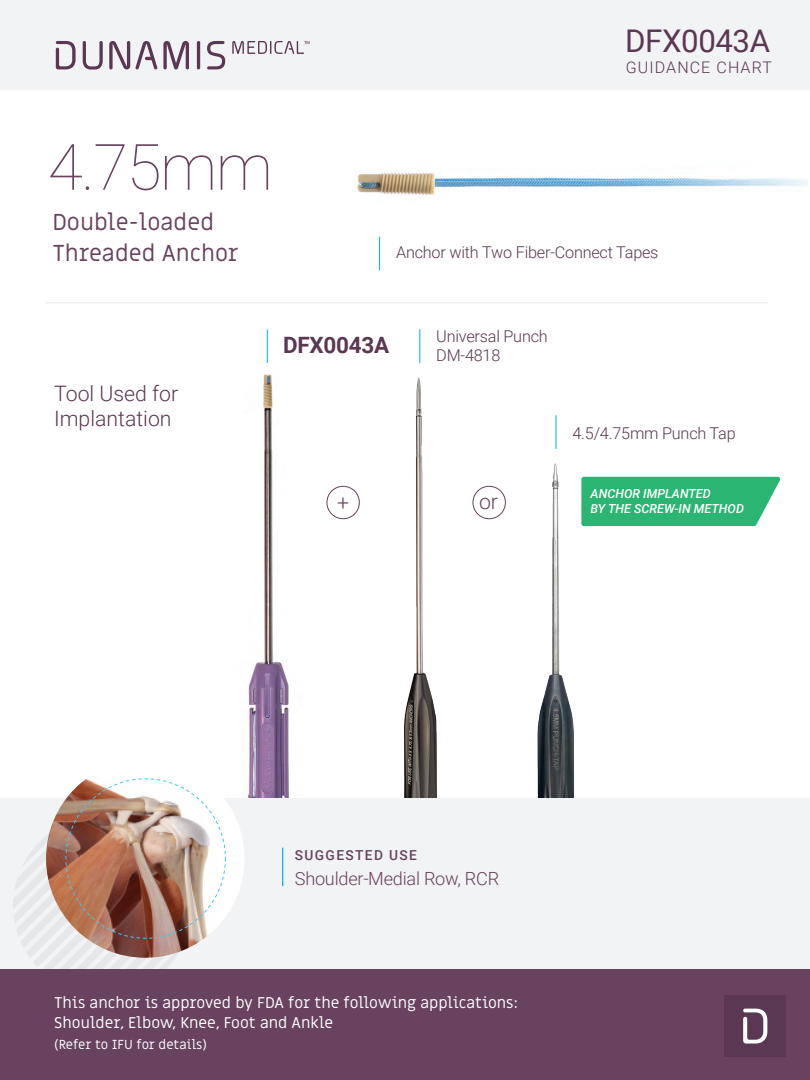
<style>
.page{position:relative;width:810px;height:1080px;background:#fff}
.page>*{position:absolute;margin:0;border:0;box-sizing:border-box;transform-origin:0 0}
.t1{font:100 63.94px "Roboto";color:#68425e}
.t2{font:31.25px "Roboto";letter-spacing:-.015em;color:#5a3752}
.t3{font:23.19px/30.6px "Miriam Libre";color:#68425e}
.t4{font:700 22.5px "Roboto";letter-spacing:-.015em;color:#5a3752}
.t5{font:300 21.25px/24.4px "Roboto";color:#5a3752}
.t6{font:300 21.25px "Roboto";color:#68425e}
.t7{font:300 18.12px "Roboto";letter-spacing:-.015em;color:#68425e}
.t8{font:300 16.25px/19.5px "Roboto";letter-spacing:-.015em;color:#5a3752}
.t9{font:300 16px "Roboto";letter-spacing:.07em;color:#5a3752}
.t10{font:15.62px/20.6px "Miriam Libre";color:#fff}
.t11{font:500 13.75px "Roboto";letter-spacing:.1em;color:#68425e}
.t12{font:13.12px "Miriam Libre";letter-spacing:-.005em;color:#fff}
.t13{font:italic 500 12.5px/15px "Roboto";color:#fff}
</style>
<div class="page">
<div style="left:0;top:0;width:810px;height:89px;background:#f2f3f4"></div>
<img style="left:404px;top:360px;width:33px;height:438px">
<img style="left:537px;top:445px;width:49px;height:353px">
<img style="left:247px;top:374px;width:42px;height:424px">
<hr style="left:267px;top:329px;width:1px;height:34px;background:#00aeef">
<img style="left:357px;top:172px;width:451px;height:67px">
<div style="left:0;top:798px;width:810px;height:171px;background:#f2f3f4"></div>
<svg style="left:13px;top:837px;width:162px;height:132px"></svg>
<div style="left:0;top:969px;width:810px;height:111px;background:#68425e"></div>
<div style="left:725px;top:995px;width:61px;height:62px;background:#5a3752"></div>
<svg style="left:743px;top:1009px;width:24px;height:35px"></svg>
<svg style="left:56px;top:41px;width:20px;height:28px"></svg>
<svg style="left:83px;top:41px;width:20px;height:29px"></svg>
<svg style="left:109px;top:41px;width:21px;height:28px"></svg>
<svg style="left:136px;top:41px;width:21px;height:29px"></svg>
<svg style="left:163px;top:41px;width:26px;height:28px"></svg>
<hr style="left:197px;top:41px;width:3px;height:28px;background:#5a3752;border-radius:2px">
<svg style="left:207px;top:41px;width:18px;height:28px"></svg>
<svg style="left:232px;top:41px;width:78px;height:13px"></svg>
<hr style="left:420px;top:329px;width:1px;height:34px;background:#00aeef">
<hr style="left:556px;top:415px;width:1px;height:34px;background:#00aeef">
<img style="left:46px;top:778px;width:198px;height:180px">
<hr style="left:379px;top:237px;width:1px;height:33px;background:#00aeef">
<hr style="left:46px;top:303px;width:722px;height:1px;background:#e6e7e9">
<svg style="left:581px;top:477px;width:200px;height:49px;background:#38b97a"></svg>
<div style="left:327px;top:486px;width:33px;height:33px;border:1px solid #68425e;border-radius:50%"></div>
<div style="left:473px;top:486px;width:33px;height:33px;border:1px solid #68425e;border-radius:50%"></div>
<hr style="left:282px;top:848px;width:1px;height:38px;background:#00aeef">
<h2 class="t2" style="left:625px;top:19px;width:147px">DFX0043A</h2>
<p class="t9" style="left:626px;top:56px;width:148px">GUIDANCE CHART</p>
<h1 class="t1" style="left:48px;top:122px;width:227px">4.75mm</h1>
<h3 class="t3" style="left:52px;top:208px;width:188px">Double-loaded<br>Threaded Anchor</h3>
<p class="t8" style="left:396px;top:242px;width:264px">Anchor with Two Fiber-Connect Tapes</p>
<h3 class="t5" style="left:54px;top:381px;width:126px">Tool Used for<br>Implantation</h3>
<h3 class="t4" style="left:283px;top:330px;width:107px">DFX0043A</h3>
<p class="t8" style="left:436px;top:326px;width:113px">Universal Punch<br>DM-4818</p>
<h3 class="t6" style="left:337px;top:487px;width:13px">+</h3>
<h3 class="t6" style="left:479px;top:487px;width:20px">or</h3>
<p class="t8" style="left:572px;top:422px;width:165px">4.5/4.75mm Punch Tap</p>
<p class="t13" style="left:591px;top:485px;width:155px">ANCHOR IMPLANTED<br>BY THE SCREW-IN METHOD</p>
<p class="t11" style="left:295px;top:846px;width:124px">SUGGESTED USE</p>
<p class="t7" style="left:295px;top:865px;width:206px">Shoulder-Medial Row, RCR</p>
<p class="t10" style="left:54px;top:993px;width:466px">This anchor is approved by FDA for the following applications:<br>Shoulder, Elbow, Knee, Foot and Ankle</p>
<p class="t12" style="left:54px;top:1036px;width:154px">(Refer to IFU for details)</p>
</div>
